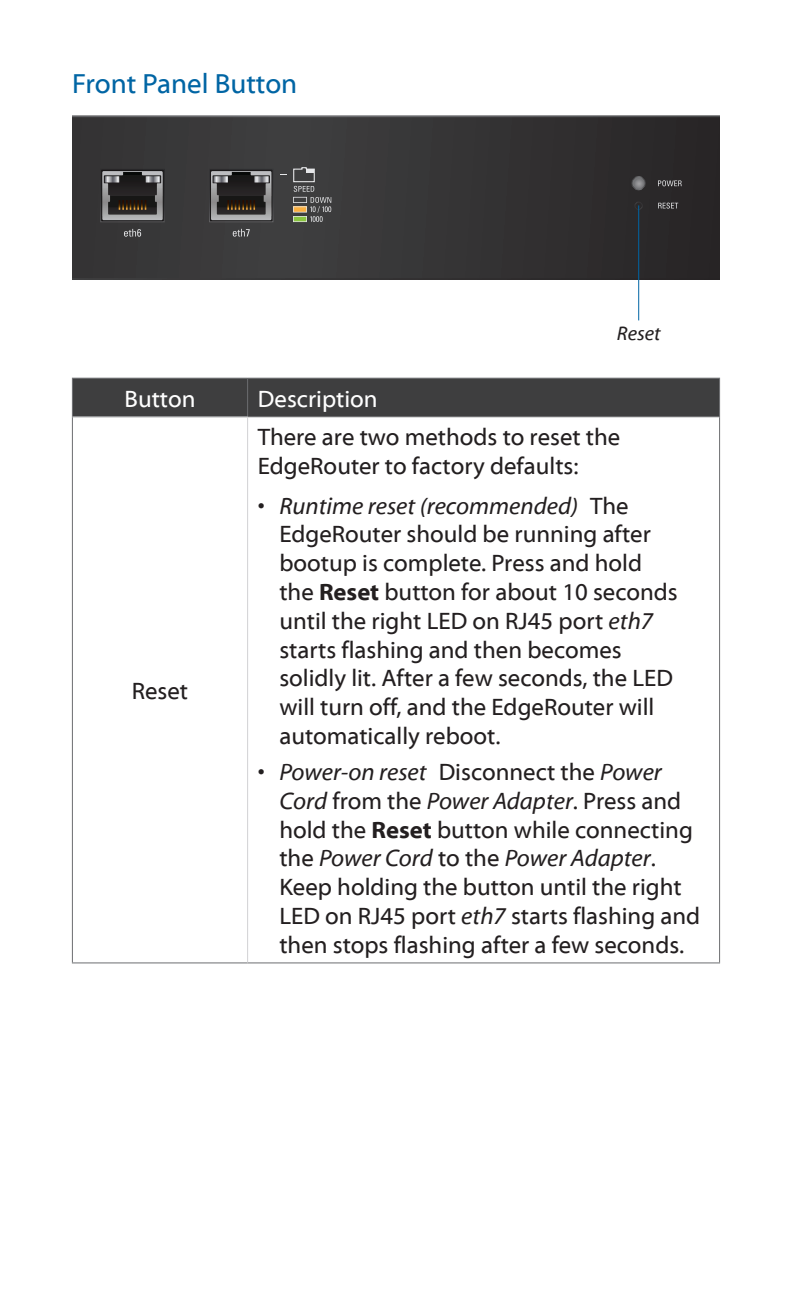
<style>
.page{position:relative;width:792px;height:1296px;background:#fff}
.page>*{position:absolute;margin:0;border:0;box-sizing:border-box;transform-origin:0 0}
.t1{font:28px "Myriad Web Pro";color:#0065a4}
.t2{font:24px/28.8px "Myriad Web Pro";color:#231f20}
.t3{font:24px "Myriad Web Pro";color:#fff}
.t4{font:italic 20px "Myriad Web Pro";color:#231f20}
.s1{font-style:italic}
.s2{font-weight:700}
</style>
<div class="page">
<svg style="left:72px;top:115px;width:648px;height:165px;background:#353435"></svg>
<svg style="left:632px;top:177px;width:13px;height:13px"></svg>
<div style="left:632px;top:176px;width:13px;height:14px;border:1px solid #fff;border-radius:50%"></div>
<svg style="left:293px;top:167px;width:38px;height:55px;background:#60605a"></svg>
<svg style="left:658px;top:203px;width:20px;height:6px"></svg>
<svg style="left:124px;top:229px;width:17px;height:8px"></svg>
<svg style="left:233px;top:229px;width:17px;height:8px"></svg>
<svg style="left:658px;top:180px;width:24px;height:6px"></svg>
<svg style="left:102px;top:171px;width:61px;height:49px;background:#565352"></svg>
<svg style="left:211px;top:171px;width:60px;height:49px;background:#555352"></svg>
<svg style="left:635px;top:202px;width:7px;height:7px"></svg>
<div style="left:635px;top:202px;width:8px;height:8px;border:1px solid #fff;border-radius:50%"></div>
<hr style="left:638px;top:205px;width:1px;height:115px;background:#0065a4">
<div style="left:73px;top:379px;width:646px;height:37px;background:#3e3e3f"></div>
<hr style="left:72px;top:378px;width:176px;height:1px;background:#6c6d70">
<hr style="left:72px;top:379px;width:1px;height:37px;background:#6c6d70">
<hr style="left:248px;top:378px;width:472px;height:1px;background:#6c6d70">
<hr style="left:247px;top:379px;width:1px;height:37px;background:#6c6d70">
<hr style="left:719px;top:379px;width:1px;height:37px;background:#6c6d70">
<hr style="left:72px;top:416px;width:176px;height:1px;background:#6c6d70">
<hr style="left:72px;top:417px;width:1px;height:545px;background:#6c6d70">
<hr style="left:248px;top:416px;width:472px;height:1px;background:#6c6d70">
<hr style="left:719px;top:417px;width:1px;height:545px;background:#6c6d70">
<hr style="left:72px;top:962px;width:176px;height:2px;background:#6c6d70">
<hr style="left:248px;top:962px;width:472px;height:2px;background:#6c6d70">
<hr style="left:247px;top:417px;width:1px;height:545px;background:#d1d2d4">
<p class="t1" style="left:72px;top:69px;width:227px">Front Panel Button</p>
<p class="t3" style="left:125px;top:386px;width:72px">Button</p>
<p class="t3" style="left:258px;top:386px;width:121px">Description</p>
<p class="t4" style="left:617px;top:322px;width:45px">Reset</p>
<p class="t2" style="left:132px;top:677px;width:58px">Reset</p>
<p class="t2" style="left:258px;top:423px;width:364px">There are two methods to reset the<br>EdgeRouter to factory defaults:</p>
<p class="t2" style="left:279px;top:492px;width:400px;text-indent:-22px">• <span class="s1">Runtime reset (recommended)</span> The EdgeRouter should be running after bootup is complete. Press and hold the <span class="s2">Reset</span> button for about 10 seconds until the right LED on RJ45 port <span class="s1">eth7 </span>starts flashing and then becomes solidly lit. After a few seconds, the LED will turn off, and the EdgeRouter will automatically reboot.</p>
<p class="t2" style="left:279px;top:758px;width:422px;text-indent:-22px">• <span class="s1">Power-on reset</span> Disconnect the <span class="s1">Power Cord</span> from the <span class="s1">Power Adapter</span>. Press and hold the <span class="s2">Reset</span> button while connecting the <span class="s1">Power Cord</span> to the <span class="s1">Power Adapter</span>.<br>Keep holding the button until the right LED on RJ45 port <span class="s1">eth7</span> starts flashing and then stops flashing after a few seconds.</p>
</div>
